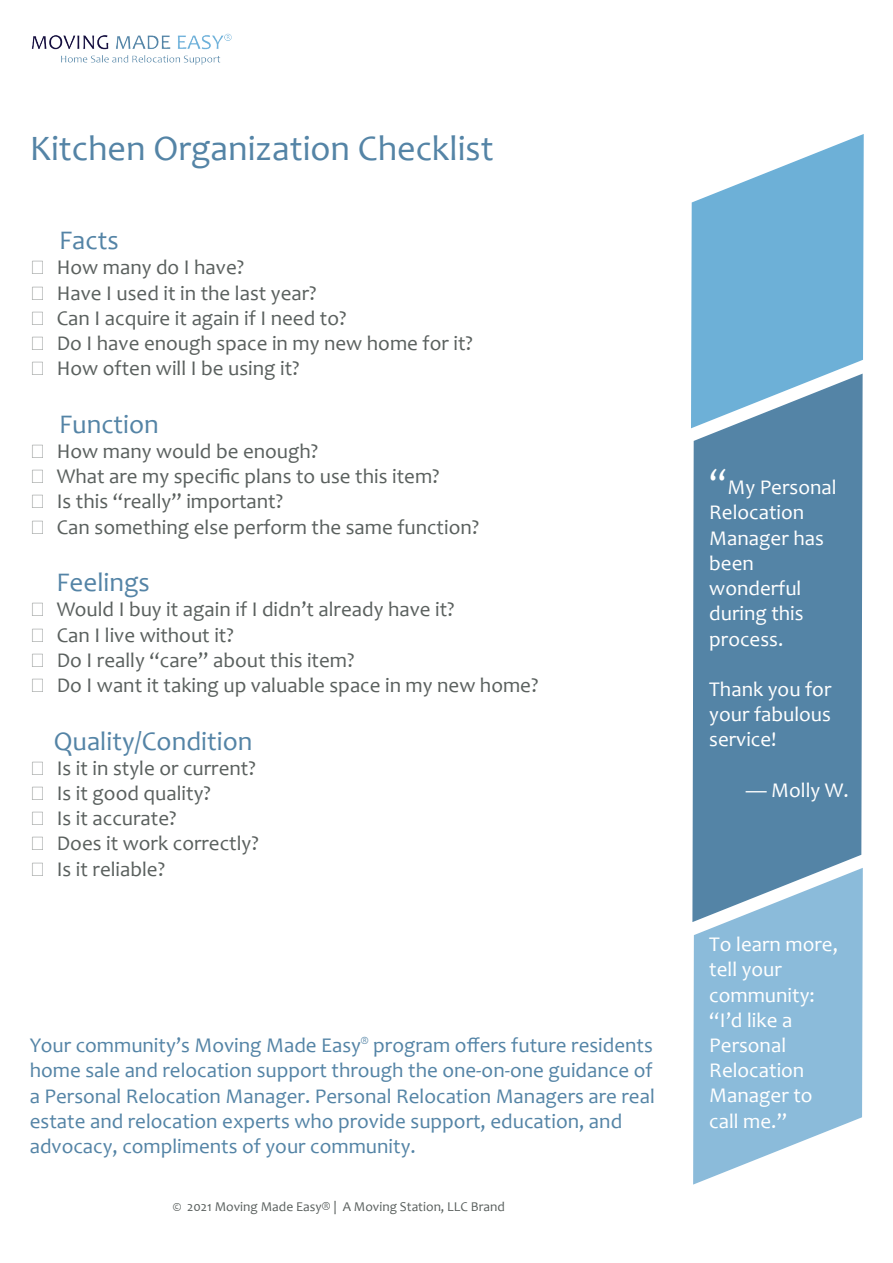
<style>
.page{position:relative;width:893px;height:1263px;background:#fff}
.page>*{position:absolute;margin:0;border:0;box-sizing:border-box;transform-origin:0 0}
.t1{font:36px "Candara";color:#5484a6}
.t2{font:27px "Candara";color:#5484a6}
.t3{font:21px/25.2px "Candara";color:#5a605e}
.t4{font:21px/25.2px "Candara";color:#5484a6}
.t5{font:21px/25.2px "Candara";color:#fff}
.t6{font:13.5px "Candara";color:#5a605e}
.s1{font-family:"Arial"}
.s2{font-size:36px}
</style>
<div class="page">
<img style="left:31px;top:33px;width:201px;height:32px">
<svg style="left:691px;top:134px;width:173px;height:294px;background:#83bcdd"></svg>
<svg style="left:692px;top:374px;width:171px;height:548px;background:#5c8bac"></svg>
<svg style="left:693px;top:868px;width:170px;height:316px;background:#98c1db"></svg>
<h1 class="t1" style="left:30px;top:126px;width:465px">Kitchen Organization Checklist</h1>
<p class="t2" style="left:59px;top:223px;width:61px">Facts</p>
<p class="t3" style="left:30px;top:255px;width:445px"><span class="s1">̆</span> How many do I have?<br><span class="s1">̆</span> Have I used it in the last year?<br><span class="s1">̆</span> Can I acquire it again if I need to?<br><span class="s1">̆</span> Do I have enough space in my new home for it? <span class="s1">̆</span> How often will I be using it?</p>
<p class="t2" style="left:59px;top:407px;width:101px">Function</p>
<p class="t3" style="left:30px;top:438px;width:451px"><span class="s1">̆</span> How many would be enough?<br><span class="s1">̆</span> What are my specific plans to use this item?<br><span class="s1">̆</span> Is this “really” important?<br><span class="s1">̆</span> Can something else perform the same function?</p>
<p class="t2" style="left:56px;top:565px;width:95px">Feelings</p>
<p class="t3" style="left:30px;top:597px;width:510px"><span class="s1">̆</span> Would I buy it again if I didn’t already have it?<br><span class="s1">̆</span> Can I live without it?<br><span class="s1">̆</span> Do I really “care” about this item?<br><span class="s1">̆</span> Do I want it taking up valuable space in my new home?</p>
<p class="t2" style="left:54px;top:724px;width:200px">Quality/Condition</p>
<p class="t3" style="left:30px;top:755px;width:231px"><span class="s1">̆</span> Is it in style or current? <span class="s1">̆</span> Is it good quality?<br><span class="s1">̆</span> Is it accurate?<br><span class="s1">̆</span> Does it work correctly? <span class="s1">̆</span> Is it reliable?</p>
<p class="t4" style="left:30px;top:1032px;width:627px">Your community’s Moving Made Easy<sup>®</sup> program offers future residents home sale and relocation support through the one-on-one guidance of a Personal Relocation Manager. Personal Relocation Managers are real estate and relocation experts who provide support, education, and advocacy, compliments of your community.</p>
<p class="t6" style="left:173px;top:1198px;width:334px">© 2021 Moving Made Easy® | A Moving Station, LLC Brand</p>
<p class="t5" style="left:709px;top:475px;width:129px"><span class="s2">“</span>My Personal<br>Relocation<br>Manager has been wonderful during this process.</p>
<p class="t5" style="left:709px;top:676px;width:124px;text-align:justify">Thank you for your fabulous service!</p>
<p class="t5" style="left:746px;top:777px;width:105px">— Molly W.</p>
<p class="t5" style="left:709px;top:931px;width:130px">To learn more, tell your community: “I’d like a<br>Personal<br>Relocation<br>Manager to call me.”</p>
</div>
